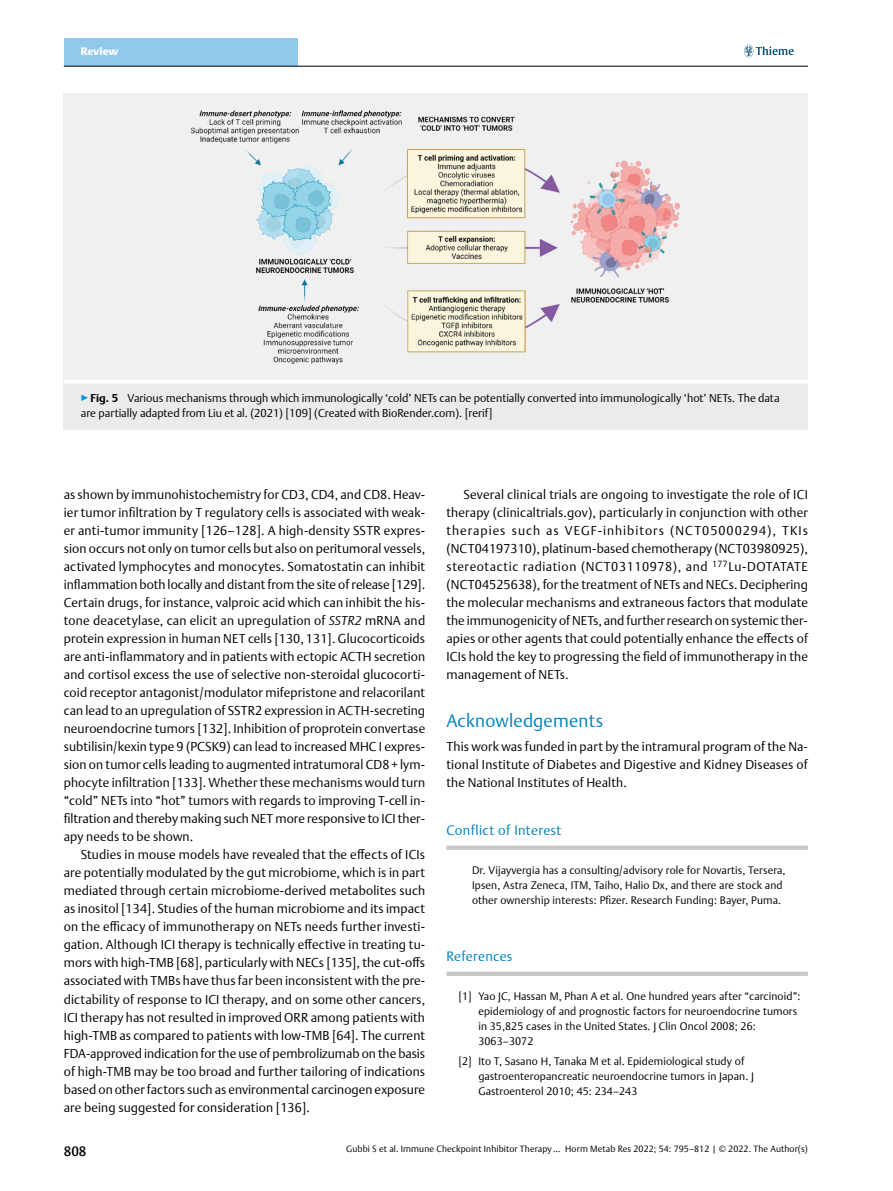
<style>
.page{position:relative;width:893px;height:1191px;background:#fff}
.page>*{position:absolute;margin:0;border:0;box-sizing:border-box;transform-origin:0 0}
.t1{font:300 18px "Thieme Argo 2011";letter-spacing:.01em;color:#0083c2}
.t2{font:300 13.5px "Thieme Argo 2011";letter-spacing:.025em;color:#0083c2}
.t3{font:500 13.5px "Thieme Argo 2011";color:#000}
.t4{font:300 12.75px/18px "Thieme Argo 2011";letter-spacing:.01em;color:#000;text-align:justify}
.t5{font:300 11.25px/15px "Thieme Argo 2011";color:#000}
.t6{font:300 10.8px/15px "Thieme Argo 2011";letter-spacing:.01em;color:#000}
.t7{font:900 10.8px "Thieme Argo 2011";letter-spacing:-.005em;color:#fff}
.t8{font:300 9px "Thieme Argo 2011";letter-spacing:.01em;color:#000}
.s1{color:#0095da}
.s2{font-weight:700}
.s3{font-style:italic}
</style>
<div class="page">
<div style="left:64px;top:38px;width:234px;height:28px;background:#91c9ed"></div>
<svg style="left:744px;top:45px;width:50px;height:12px"></svg>
<hr style="left:64px;top:66px;width:744px;height:1px;background:#000">
<div style="left:446px;top:845px;width:362px;height:5px;background:#c7c8ca"></div>
<div style="left:446px;top:971px;width:362px;height:5px;background:#c7c8ca"></div>
<img style="left:64px;top:94px;width:744px;height:286px">
<div style="left:64px;top:380px;width:744px;height:49px;background:#ebebec"></div>
<hr style="left:64px;top:380px;width:744px;height:3px;background:#fff">
<p class="t7" style="left:81px;top:44px;width:39px">Review</p>
<p class="t5" style="left:81px;top:390px;width:700px"><span class="s1">▶</span><span class="s2">Fig. 5</span> Various mechanisms through which immunologically ‘cold’ NETs can be potentially converted into immunologically ‘hot’ NETs. The data are partially adapted from Liu et al. (2021) [109] (Created with BioRender.com). [rerif]</p>
<p class="t4" style="left:64px;top:485px;width:363px">as shown by immunohistochemistry for CD3, CD4, and CD8. Heav&shy;ier tumor infiltration by T regulatory cells is associated with weak&shy;er anti-tumor immunity [126–128]. A high-density SSTR expres&shy;sion occurs not only on tumor cells but also on peritumoral vessels, activated lymphocytes and monocytes. Somatostatin can inhibit inflammation both locally and distant from the site of release [129].<br>Certain drugs, for instance, valproic acid which can inhibit the his&shy;tone deacetylase, can elicit an upregulation of <span class="s3">SSTR2</span> mRNA and protein expression in human NET cells [130, 131]. Glucocorticoids are anti-inflammatory and in patients with ectopic ACTH secretion and cortisol excess the use of selective non-steroidal glucocorti&shy;coid receptor antagonist/modulator mifepristone and relacorilant can lead to an upregulation of SSTR2 expression in ACTH-secreting neuroendocrine tumors [132]. Inhibition of proprotein convertase subtilisin/kexin type 9 (PCSK9) can lead to increased MHC I expres&shy;sion on tumor cells leading to augmented intratumoral CD8+ lym&shy;phocyte infiltration [133]. Whether these mechanisms would turn “cold” NETs into “hot” tumors with regards to improving T-cell in&shy;filtration and thereby making such NET more responsive to ICI ther&shy;apy needs to be shown.</p>
<p class="t4" style="left:64px;top:845px;width:363px;text-indent:17px">Studies in mouse models have revealed that the effects of ICIs are potentially modulated by the gut microbiome, which is in part mediated through certain microbiome-derived metabolites such as inositol [134]. Studies of the human microbiome and its impact on the efficacy of immunotherapy on NETs needs further investi&shy;gation. Although ICI therapy is technically effective in treating tu&shy;mors with high-TMB [68], particularly with NECs [135], the cut-offs associated with TMBs have thus far been inconsistent with the pre&shy;dictability of response to ICI therapy, and on some other cancers, ICI therapy has not resulted in improved ORR among patients with high-TMB as compared to patients with low-TMB [64]. The current FDA-approved indication for the use of pembrolizumab on the basis of high-TMB may be too broad and further tailoring of indications based on other factors such as environmental carcinogen exposure are being suggested for consideration [136].</p>
<p class="t4" style="left:446px;top:485px;width:363px;text-indent:17px">Several clinical trials are ongoing to investigate the role of ICI therapy (clinicaltrials.gov), particularly in conjunction with other therapies such as VEGF-inhibitors (NCT05000294), TKIs (NCT04197310), platinum-based chemotherapy (NCT03980925), stereotactic radiation (NCT03110978), and <sup>177</sup>Lu-DOTATATE (NCT04525638), for the treatment of NETs and NECs. Deciphering the molecular mechanisms and extraneous factors that modulate the immunogenicity of NETs, and further research on systemic ther&shy;apies or other agents that could potentially enhance the effects of ICIs hold the key to progressing the field of immunotherapy in the management of NETs.</p>
<h1 class="t1" style="left:446px;top:709px;width:158px">Acknowledgements</h1>
<p class="t4" style="left:446px;top:737px;width:363px">This work was funded in part by the intramural program of the Na&shy;tional Institute of Diabetes and Digestive and Kidney Diseases of the National Institutes of Health.</p>
<p class="t2" style="left:446px;top:821px;width:116px">Conflict of Interest</p>
<p class="t6" style="left:472px;top:862px;width:315px">Dr. Vijayvergia has a consulting/advisory role for Novartis, Tersera,<br>Ipsen, Astra Zeneca, ITM, Taiho, Halio Dx, and there are stock and other ownership interests: Pfizer. Research Funding: Bayer, Puma.</p>
<p class="t2" style="left:446px;top:947px;width:68px">References</p>
<p class="t6" style="left:478px;top:988px;width:324px;text-indent:-20px">[1] Yao JC, Hassan M, Phan A et al. One hundred years after “carcinoid”: epidemiology of and prognostic factors for neuroendocrine tumors in 35,825 cases in the United States. J Clin Oncol 2008; 26:<br>3063–3072</p>
<p class="t6" style="left:478px;top:1053px;width:277px;text-indent:-20px">[2] Ito T, Sasano H, Tanaka M et al. Epidemiological study of gastroenteropancreatic neuroendocrine tumors in Japan. J<br>Gastroenterol 2010; 45: 234–243</p>
<p class="t3" style="left:64px;top:1142px;width:24px">808</p>
<p class="t8" style="left:346px;top:1143px;width:463px">Gubbi S et al. Immune Checkpoint Inhibitor Therapy … Horm Metab Res 2022; 54: 795–812 | © 2022. The Author(s)</p>
</div>
